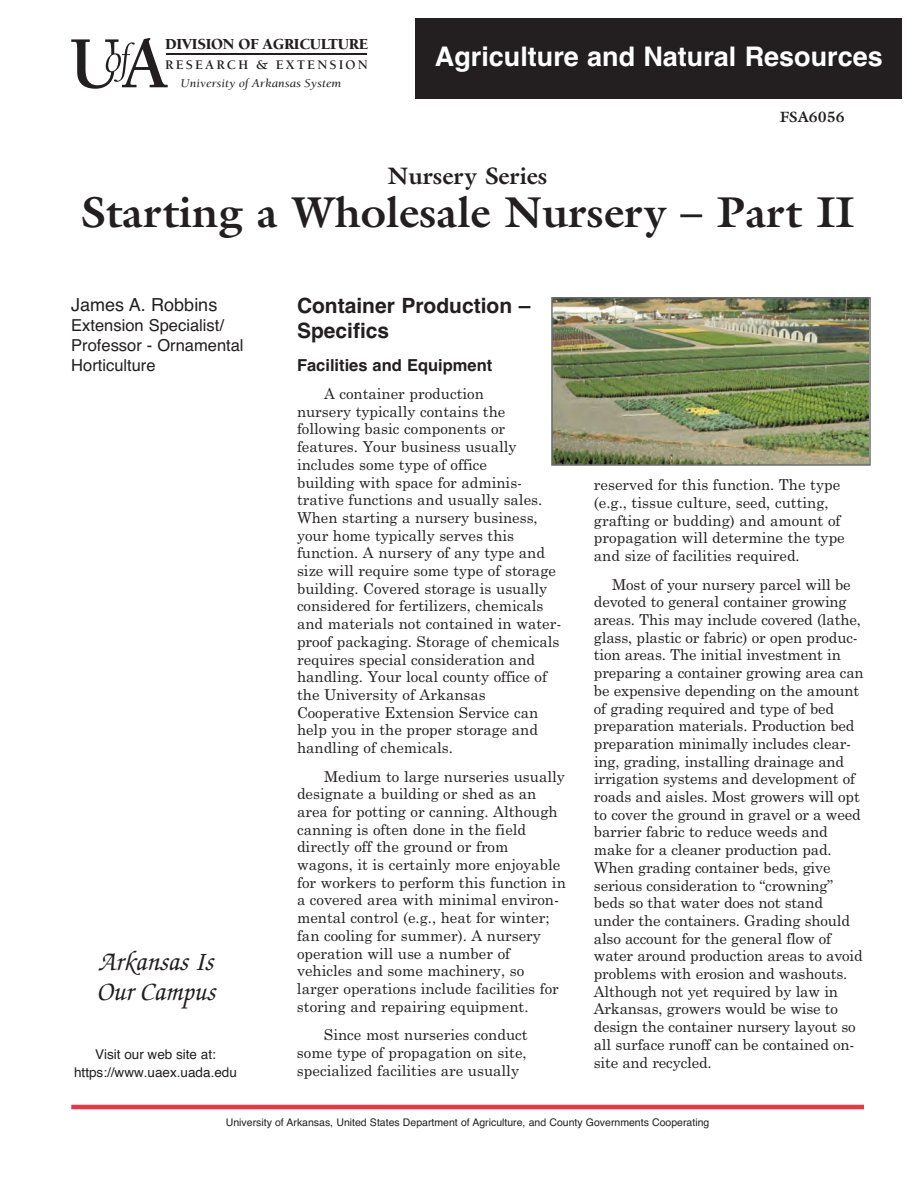
<style>
.page{position:relative;width:918px;height:1188px;background:#fff}
.page>*{position:absolute;margin:0;border:0;box-sizing:border-box;transform-origin:0 0}
.t1{font:700 43.5px "Galliard";color:#231f20}
.t2{font:700 27px "Helvetica";color:#fff}
.t3{font:italic 500 27px/29.2px "Zapf Chancery";color:#231f20}
.t4{font:700 24px "Galliard";color:#231f20}
.t5{font:700 21px/25.2px "Helvetica";color:#231f20}
.t6{font:18px "Helvetica";color:#231f20}
.t7{font:16.5px/19.8px "Helvetica";color:#231f20}
.t8{font:700 16.5px "Helvetica";color:#231f20}
.t9{font:900 15.75px "Berkeley";letter-spacing:-.02em;color:#231f20}
.t10{font:15px/17.7px "Century Schoolbook";color:#231f20}
.t11{font:700 15px "Galliard";color:#231f20}
.t12{font:13.5px/18px "Helvetica";color:#231f20;text-align:center}
.t13{font:700 13.5px "Berkeley";letter-spacing:.155em;color:#231f20}
.t14{font:italic 12.15px "Berkeley";color:#231f20;scale:1.09 1}
.t15{font:10.5px "Helvetica";color:#231f20}
</style>
<div class="page">
<hr style="left:166px;top:54px;width:201px;height:1px;background:#231f20">
<hr style="left:71px;top:1105px;width:793px;height:4px;background:#ee3640">
<svg style="left:71px;top:38px;width:97px;height:51px"></svg>
<div style="left:416px;top:18px;width:486px;height:81px;background:#231f20"></div>
<img style="left:554px;top:300px;width:314px;height:163px">
<div style="left:551px;top:297px;width:320px;height:169px;border:2px solid #6c6d70"></div>
<p class="t9" style="left:165px;top:37px;width:205px">DIVISION OF AGRICULTURE</p>
<p class="t13" style="left:165px;top:60px;width:204px">RESEARCH &amp; EXTENSION</p>
<p class="t14" style="left:181px;top:78px;width:149px">University of Arkansas System</p>
<h2 class="t2" style="left:435px;top:41px;width:449px">Agriculture and Natural Resources</h2>
<p class="t11" style="left:780px;top:108px;width:67px">FSA6056</p>
<h3 class="t4" style="left:408px;top:162px;width:141px">ursery Series</h3>
<h1 class="t1" style="left:81px;top:187px;width:776px">Starting a Wholesale ursery – Part II</h1>
<p class="t6" style="left:71px;top:294px;width:148px">James A. Robbins</p>
<p class="t7" style="left:71px;top:315px;width:174px">Extension Specialist/<br>Professor - Ornamental<br>Horticulture</p>
<h2 class="t3" style="left:96px;top:950px;width:120px">Arkansas Is<br>Our Ca pus</h2>
<p class="t12" style="left:74px;top:1046px;width:164px">Visit our web site at: https://www.uaex.uada.edu</p>
<h3 class="t5" style="left:297px;top:293px;width:235px">Container Production –<br>Specifics</h3>
<p class="t8" style="left:297px;top:355px;width:197px">Facilities and Equipment</p>
<p class="t10" style="left:297px;top:385px;width:266px;text-indent:27px">A container production<br>nursery typically contains the following basic components or features. Your business usually includes some type of office<br>building with space for adminis&shy;trative functions and usually sales.<br>When starting a nursery business your home typically serves this function. A nursery of any type and size will require some type of storage building. Covered storage is usually considered for fertilizers chemicals and materials not contained in water&shy;proof packaging. Storage of chemicals requires special consideration and handling. Your local county office of the University of Arkansas Cooperative Extension Service can help you in the proper storage and handling of chemicals.</p>
<p class="t10" style="left:297px;top:768px;width:270px;text-indent:27px">Medium to large nurseries usually designate a building or shed as an area for potting or canning. Although canning is often done in the field directly off the ground or from<br>wagons it is certainly more enjoyable for workers to perform this function in a covered area with minimal environ&shy;mental control (e.g. heat for winter; fan cooling for summer). A nursery operation will use a number of vehicles and some machinery so larger operations include facilities for storing and repairing equipment.</p>
<p class="t10" style="left:297px;top:1026px;width:232px;text-indent:27px">Since most nurseries conduct some type of propagation on site specialized facilities are usually</p>
<p class="t10" style="left:594px;top:476px;width:252px">reserved for this function. The type (e.g. tissue culture seed cutting grafting or budding) and amount of propagation will determine the type and size of facilities required.</p>
<p class="t10" style="left:594px;top:576px;width:272px;text-indent:19px">Most of your nursery parcel will be devoted to general container growing areas. This may include covered (lathe glass plastic or fabric) or open produc&shy;tion areas. The initial investment in preparing a container growing area can be expensive depending on the amount of grading required and type of bed preparation materials. Production bed preparation minimally includes clear&shy;ing grading installing drainage and irrigation systems and development of roads and aisles. Most growers will opt to cover the ground in gravel or a weed barrier fabric to reduce weeds and make for a cleaner production pad.<br>When grading container beds give serious consideration to “crowning” beds so that water does not stand under the containers. Grading should also account for the general flow of water around production areas to avoid problems with erosion and washouts.<br>Although not yet required by law in Arkansas growers would be wise to design the container nursery layout so all surface runoff can be contained on&shy;site and recycled.</p>
<p class="t15" style="left:226px;top:1116px;width:485px">University of Arkansas United States Department of Agriculture and County Governments Cooperating</p>
</div>
